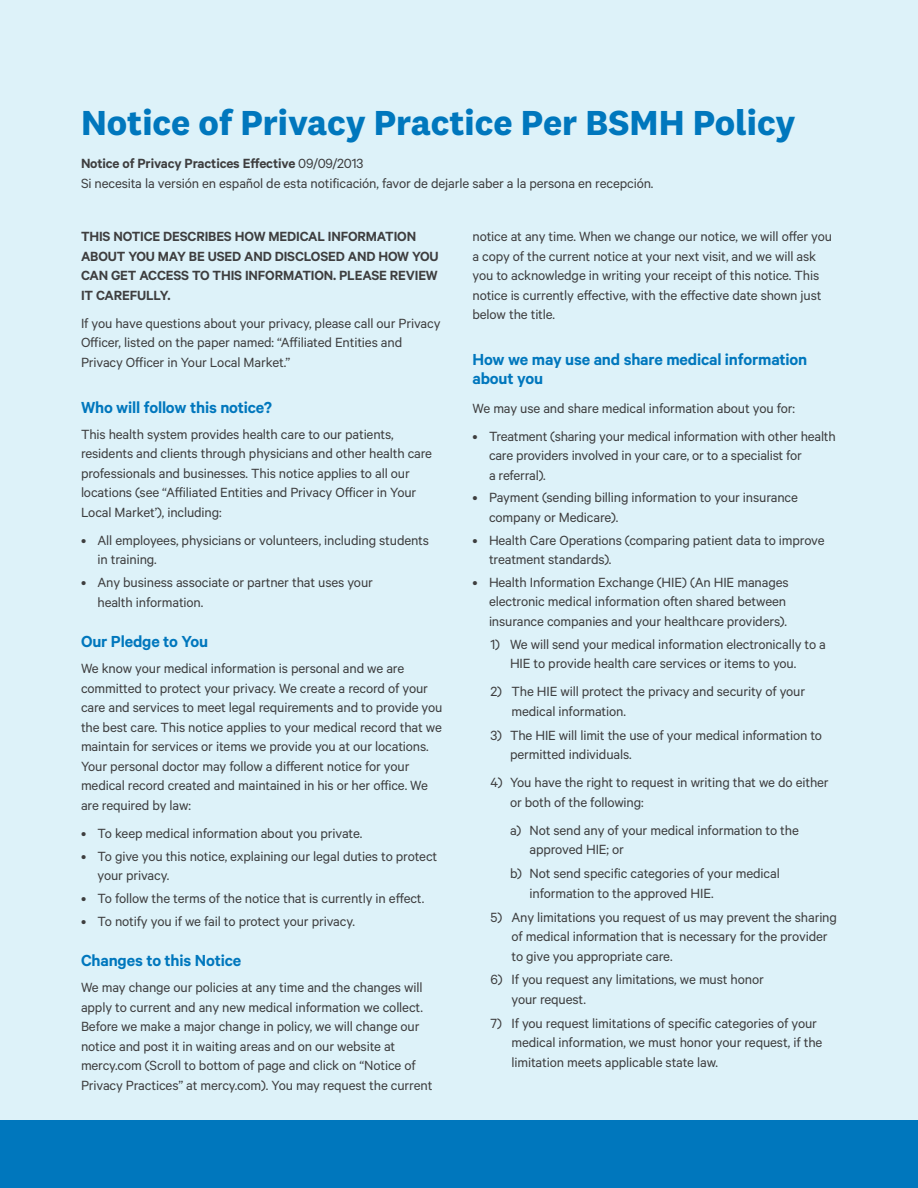
<style>
.page{position:relative;width:918px;height:1188px;background:#fff}
.page>*{position:absolute;margin:0;border:0;box-sizing:border-box;transform-origin:0 0}
._24_Pt__Headline{font:700 36px "National 2";color:#0077bd}
._12_Pt__Blue_Headlin{font:600 18px "Calibre";letter-spacing:-.01em;color:#0077bd}
.New_Body_Text{font:600 18px/19.5px "Calibre";letter-spacing:-.01em;color:#0077bd}
.Right_Text{font:15px/19.5px "Calibre";letter-spacing:-.01em;color:#3e3e3f}
.Rights_Bullets{font:15px/19.5px "Calibre";letter-spacing:-.01em;color:#3e3e3f}
.Numbered_Sub_Bullets{font:15px/19.5px "Calibre";letter-spacing:-.01em;color:#3e3e3f}
.New_Body_Text-2{font:15px/19.5px "Calibre";letter-spacing:-.01em;color:#3e3e3f}
.New_Body_Text-3{font:600 15px/19.5px "Calibre";letter-spacing:-.01em;color:#3e3e3f}
.Sub_Sub_Bullets{font:15px/19.5px "Calibre";letter-spacing:-.01em;color:#3e3e3f}
.s1{font-weight:600}
</style>
<div class="page">
<div style="left:0;top:0;width:918px;height:1120px;background:#ddf2f9"></div>
<div style="left:0;top:1120px;width:918px;height:68px;background:#0077bd"></div>
<p class="_24_Pt__Headline" style="left:81px;top:101px;width:716px">Notice of Privacy Practice Per BSMH Policy</p>
<p class="New_Body_Text-2" style="left:81px;top:153px;width:574px"><span class="s1">Notice of Privacy Practices Effective</span> 09/09/2013<br>Si necesita la versión en español de esta notificación, favor de dejarle saber a la persona en recepción.</p>
<p class="New_Body_Text-3" style="left:81px;top:226px;width:359px">THIS NOTICE DESCRIBES HOW MEDICAL INFORMATION ABOUT YOU MAY BE USED AND DISCLOSED AND HOW YOU CAN GET ACCESS TO THIS INFORMATION. PLEASE REVIEW IT CAREFULLY.</p>
<p class="Right_Text" style="left:81px;top:313px;width:361px">If you have questions about your privacy, please call our Privacy<br>Officer, listed on the paper named: “Affiliated Entities and<br>Privacy Officer in Your Local Market.”</p>
<p class="_12_Pt__Blue_Headlin" style="left:81px;top:396px;width:192px">Who will follow this notice?</p>
<p class="Right_Text" style="left:81px;top:424px;width:353px">This health system provides health care to our patients, residents and clients through physicians and other health care professionals and businesses. This notice applies to all our locations (see “Affiliated Entities and Privacy Officer in Your Local Market’), including:</p>
<p class="Rights_Bullets" style="left:98px;top:530px;width:333px;text-indent:-16px">• All employees, physicians or volunteers, including students in training.</p>
<p class="Rights_Bullets" style="left:98px;top:572px;width:277px;text-indent:-16px">• Any business associate or partner that uses your health information.</p>
<p class="_12_Pt__Blue_Headlin" style="left:81px;top:631px;width:129px">Our Pledge to You</p>
<p class="Right_Text" style="left:81px;top:658px;width:363px">We know your medical information is personal and we are committed to protect your privacy. We create a record of your care and services to meet legal requirements and to provide you the best care. This notice applies to your medical record that we maintain for services or items we provide you at our locations.<br>Your personal doctor may follow a different notice for your medical record created and maintained in his or her office. We are required by law:</p>
<p class="Rights_Bullets" style="left:81px;top:823px;width:283px">• To keep medical information about you private.</p>
<p class="Rights_Bullets" style="left:98px;top:846px;width:341px;text-indent:-16px">• To give you this notice, explaining our legal duties to protect your privacy.</p>
<p class="Rights_Bullets" style="left:81px;top:888px;width:345px">• To follow the terms of the notice that is currently in effect.</p>
<p class="Rights_Bullets" style="left:81px;top:911px;width:275px">• To notify you if we fail to protect your privacy.</p>
<p class="_12_Pt__Blue_Headlin" style="left:81px;top:950px;width:162px">Changes to this Notice</p>
<p class="Right_Text" style="left:81px;top:977px;width:353px">We may change our policies at any time and the changes will apply to current and any new medical information we collect.<br>Before we make a major change in policy, we will change our notice and post it in waiting areas and on our website at mercy.com (Scroll to bottom of page and click on “Notice of Privacy Practices” at mercy.com). You may request the current</p>
<p class="Right_Text" style="left:472px;top:226px;width:361px">notice at any time. When we change our notice, we will offer you a copy of the current notice at your next visit, and we will ask you to acknowledge in writing your receipt of this notice. This notice is currently effective, with the effective date shown just below the title.</p>
<p class="New_Body_Text" style="left:472px;top:349px;width:336px">How we may use and share medical information about you</p>
<p class="Right_Text" style="left:472px;top:398px;width:324px">We may use and share medical information about you for:</p>
<p class="Rights_Bullets" style="left:489px;top:426px;width:348px;text-indent:-16px">• Treatment (sharing your medical information with other health care providers involved in your care, or to a specialist for<br>a referral).</p>
<p class="Rights_Bullets" style="left:489px;top:488px;width:311px;text-indent:-16px">• Payment (sending billing information to your insurance company or Medicare).</p>
<p class="Rights_Bullets" style="left:489px;top:530px;width:337px;text-indent:-16px">• Health Care Operations (comparing patient data to improve treatment standards).</p>
<p class="Rights_Bullets" style="left:489px;top:572px;width:301px;text-indent:-16px">• Health Information Exchange (HIE) (An HIE manages electronic medical information often shared between insurance companies and your healthcare providers).</p>
<p class="New_Body_Text-2" style="left:510px;top:634px;width:318px;text-indent:-20px">1) We will send your medical information electronically to a<br>HIE to provide health care services or items to you.</p>
<p class="Numbered_Sub_Bullets" style="left:512px;top:681px;width:295px;text-indent:-21px">2) The HIE will protect the privacy and security of your medical information.</p>
<p class="New_Body_Text-2" style="left:510px;top:725px;width:314px;text-indent:-20px">3) The HIE will limit the use of your medical information to permitted individuals.</p>
<p class="New_Body_Text-2" style="left:510px;top:772px;width:320px;text-indent:-20px">4) You have the right to request in writing that we do either or both of the following:</p>
<p class="Sub_Sub_Bullets" style="left:530px;top:820px;width:271px;text-indent:-20px">a) Not send any of your medical information to the approved HIE; or</p>
<p class="Sub_Sub_Bullets" style="left:530px;top:863px;width:252px;text-indent:-20px">b) Not send specific categories of your medical information to the approved HIE.</p>
<p class="Numbered_Sub_Bullets" style="left:512px;top:907px;width:327px;text-indent:-21px">5) Any limitations you request of us may prevent the sharing of medical information that is necessary for the provider to give you appropriate care.</p>
<p class="Numbered_Sub_Bullets" style="left:512px;top:969px;width:254px;text-indent:-21px">6) If you request any limitations, we must honor your request.</p>
<p class="Numbered_Sub_Bullets" style="left:512px;top:1013px;width:312px;text-indent:-21px">7) If you request limitations of specific categories of your medical information, we must honor your request, if the limitation meets applicable state law.</p>
</div>
